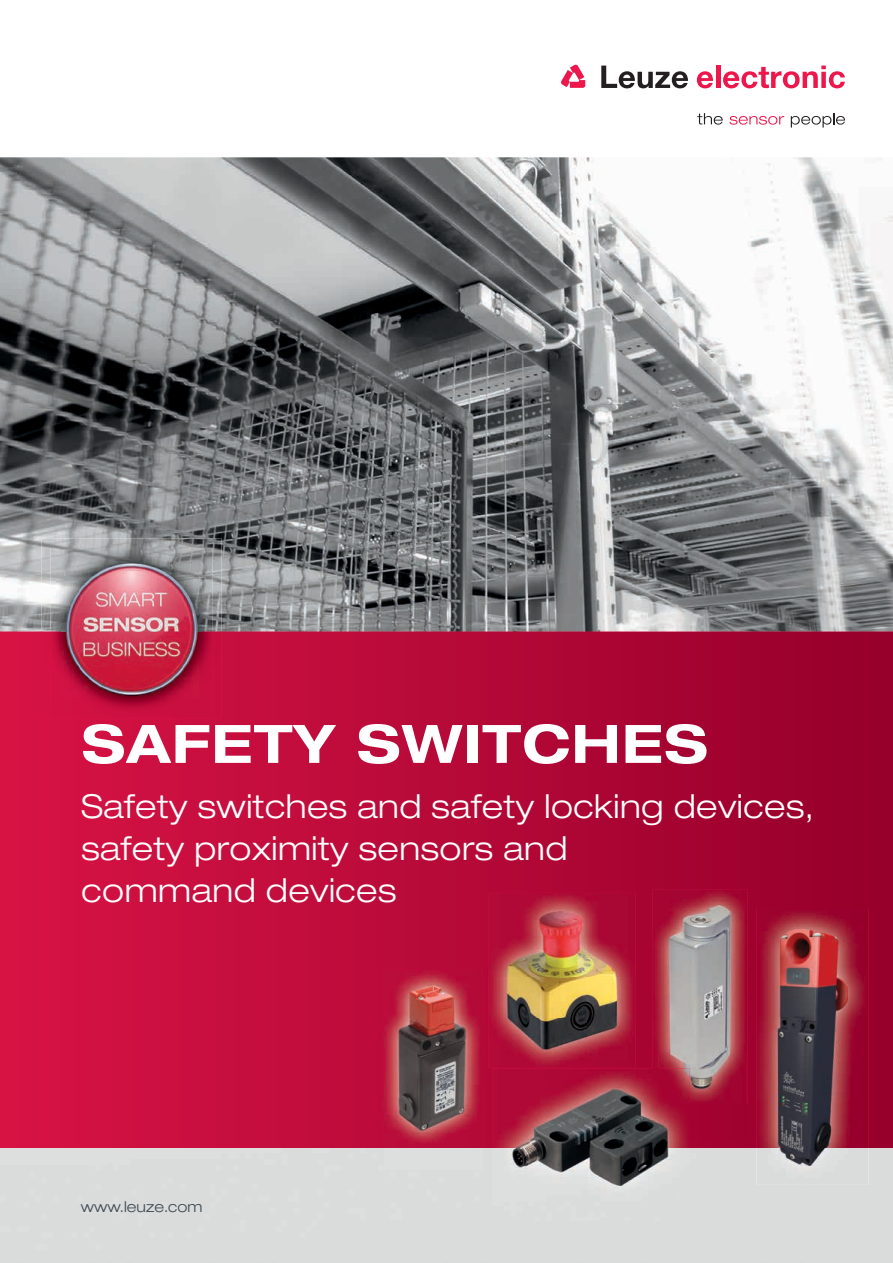
<style>
.page{position:relative;width:893px;height:1263px;background:#fff}
.page>*{position:absolute;margin:0;border:0;box-sizing:border-box;transform-origin:0 0}
.t1{font:700 expanded 52.95px "Helvetica Neue LT Pro";letter-spacing:.025em;color:#fff}
.t2{font:300 expanded 33px/42px "Helvetica Neue LT Pro";letter-spacing:.015em;color:#fff}
.t3{font:300 expanded 15px "Helvetica Neue LT Pro";color:#3f4b55}
</style>
<div class="page">
<svg style="left:0;top:631px;width:893px;height:517px;background:#ba0a39"></svg>
<img style="left:0;top:157px;width:893px;height:474px">
<svg style="left:561px;top:64px;width:24px;height:24px"></svg>
<svg style="left:697px;top:71px;width:16px;height:17px"></svg>
<hr style="left:716px;top:66px;width:4px;height:22px;background:#ed174c">
<svg style="left:723px;top:66px;width:122px;height:22px"></svg>
<svg style="left:730px;top:116px;width:54px;height:9px"></svg>
<svg style="left:601px;top:66px;width:87px;height:22px"></svg>
<svg style="left:697px;top:113px;width:26px;height:12px"></svg>
<svg style="left:791px;top:113px;width:54px;height:15px"></svg>
<img style="left:41px;top:538px;width:180px;height:181px">
<img style="left:50px;top:548px;width:163px;height:162px">
<img style="left:61px;top:559px;width:140px;height:138px">
<img style="left:652px;top:889px;width:95px;height:215px">
<img style="left:658px;top:899px;width:88px;height:241px">
<img style="left:382px;top:970px;width:99px;height:175px">
<img style="left:384px;top:976px;width:98px;height:193px">
<img style="left:384px;top:976px;width:97px;height:169px">
<img style="left:756px;top:908px;width:112px;height:277px">
<img style="left:772px;top:925px;width:76px;height:240px">
<img style="left:488px;top:893px;width:147px;height:174px">
<img style="left:494px;top:896px;width:138px;height:163px">
<img style="left:492px;top:1068px;width:160px;height:80px">
<svg style="left:679px;top:1140px;width:11px;height:8px"></svg>
<svg style="left:652px;top:1068px;width:6px;height:12px"></svg>
<img style="left:658px;top:1068px;width:32px;height:36px">
<img style="left:505px;top:1080px;width:174px;height:141px">
<img style="left:652px;top:1080px;width:27px;height:24px">
<h1 class="t1" style="left:82px;top:709px;width:627px">SAFETY SWITCHES</h1>
<p class="t2" style="left:81px;top:784px;width:734px">Safety switches and safety locking devices, safety proximity sensors and<br>command devices</p>
<p class="t3" style="left:81px;top:1198px;width:123px">www.leuze.com</p>
</div>
